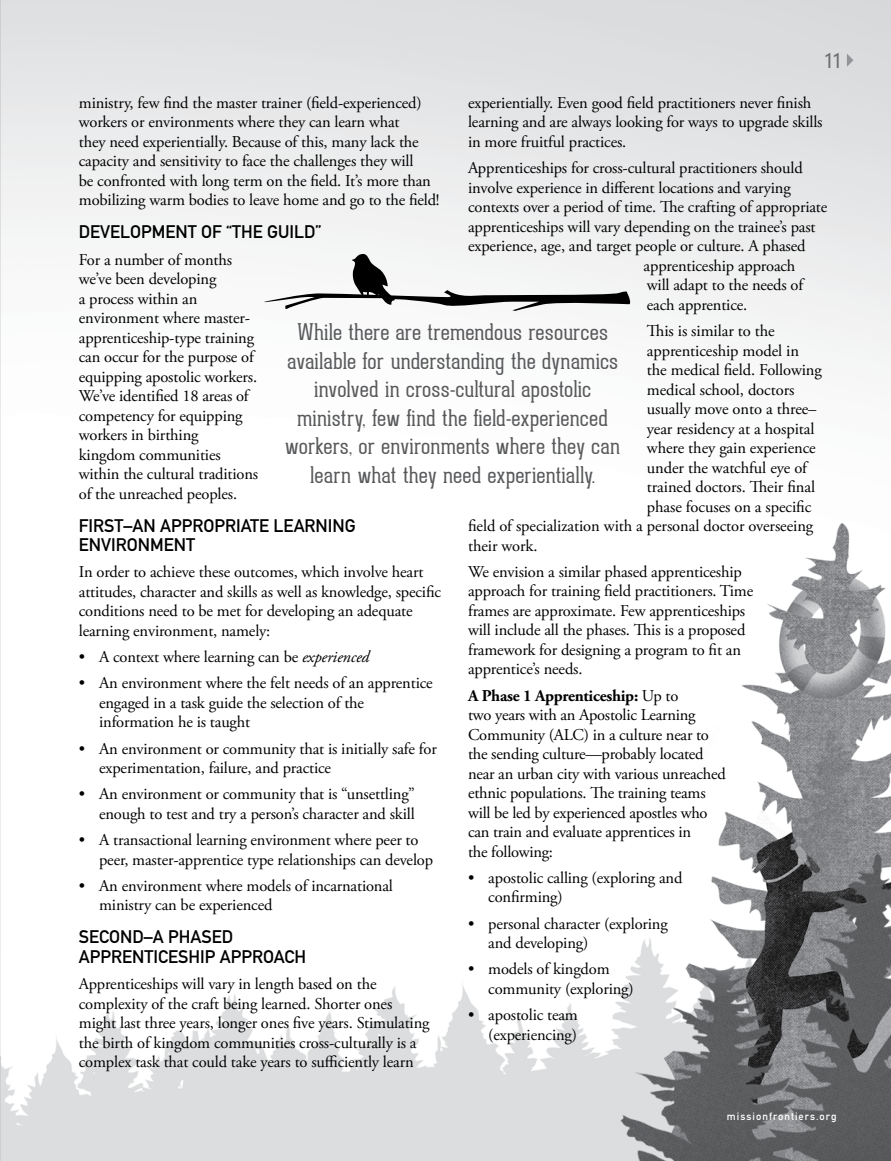
<style>
.page{position:relative;width:891px;height:1161px;background:#fff}
.page>*{position:absolute;margin:0;border:0;box-sizing:border-box;transform-origin:0 0}
.t1{font:100 22.5px/28.5px "Geared Slab";letter-spacing:.015em;color:#58595b;text-align:center}
.t2{font:300 20.25px "DIN Neuzeit Grotesk Std";color:#6d6e71}
.t3{font:18px/19.5px "DIN Mittelschrift Std";color:#000}
.t4{font:16.5px/19.5px "Adobe Garamond Pro";letter-spacing:-.01em;color:#000}
.t5{font:10.5px "DIN Mittelschrift Std";color:#fff}
.s1{font-style:italic}
.s2{font-weight:700}
</style>
<div class="page">
<img style="left:0;top:0;width:891px;height:1161px">
<svg style="left:262px;top:254px;width:370px;height:57px"></svg>
<svg style="left:847px;top:54px;width:6px;height:13px"></svg>
<p class="t2" style="left:825px;top:49px;width:18px">11</p>
<p class="t4" style="left:79px;top:94px;width:362px">ministry, few find the master trainer (field-experienced) workers or environments where they can learn what<br>they need experientially. Because of this, many lack the capacity and sensitivity to face the challenges they will<br>be confronted with long term on the field. It’s more than mobilizing warm bodies to leave home and go to the field!</p>
<p class="t3" style="left:79px;top:223px;width:244px">DEVELOPM ENT OF “THE GUILD”</p>
<p class="t4" style="left:79px;top:250px;width:181px">For a number of months we’ve been developing<br>a process within an environment where master&shy;apprenticeship-type training can occur for the purpose of equipping apostolic workers.<br>We’ve identified 18 areas of competency for equipping workers in birthing kingdom communities within the cultural traditions of the unreached peoples.</p>
<p class="t3" style="left:79px;top:516px;width:279px">FIRST–AN APPROPRIATE LEARNING<br>ENVIRONMENT</p>
<p class="t4" style="left:79px;top:563px;width:364px">In order to achieve these outcomes, which involve heart attitudes, character and skills as well as knowledge, specific conditions need to be met for developing an adequate learning environment, namely:</p>
<p class="t4" style="left:79px;top:648px;width:292px">• A context where learning can be <span class="s1">experienced</span></p>
<p class="t4" style="left:99px;top:674px;width:335px;text-indent:-20px">• An environment where the felt needs of an apprentice engaged in a task guide the selection of the information he is taught</p>
<p class="t4" style="left:99px;top:739px;width:339px;text-indent:-20px">• An environment or community that is initially safe for experimentation, failure, and practice</p>
<p class="t4" style="left:79px;top:785px;width:338px;text-align:right">• An environment or community that is “unsettling” enough to test and try a person’s character and skill</p>
<p class="t4" style="left:99px;top:831px;width:336px;text-indent:-20px">• A transactional learning environment where peer to peer, master-apprentice type relationships can develop</p>
<p class="t4" style="left:99px;top:877px;width:295px;text-indent:-20px">• An environment where models of incarnational ministry can be experienced</p>
<p class="t3" style="left:79px;top:928px;width:229px">SECOND–A PHASED<br>APPRENTICESHIP APPROACH</p>
<p class="t4" style="left:79px;top:975px;width:352px">Apprenticeships will vary in length based on the complexity of the craft being learned. Shorter ones might last three years, longer ones five years. Stimulating the birth of kingdom communities cross-culturally is a complex task that could take years to sufficiently learn</p>
<p class="t4" style="left:468px;top:94px;width:356px">experientially. Even good field practitioners never finish learning and are always looking for ways to upgrade skills in more fruitful practices.</p>
<p class="t4" style="left:468px;top:159px;width:336px">Apprenticeships for cross-cultural practitioners should</p>
<p class="t4" style="left:468px;top:178px;width:324px">involve experience in different locations and varying</p>
<p class="t4" style="left:468px;top:198px;width:361px">contexts over a period of time. The crafting of appropriate</p>
<p class="t4" style="left:468px;top:217px;width:349px">apprenticeships will vary depending on the trainee’s past</p>
<p class="t4" style="left:468px;top:237px;width:339px">experience, age, and target people or culture. A phased</p>
<p class="t4" style="left:644px;top:256px;width:153px">apprenticeship approach</p>
<p class="t4" style="left:647px;top:276px;width:158px">will adapt to the needs of</p>
<p class="t4" style="left:647px;top:295px;width:102px">each apprentice.</p>
<p class="t4" style="left:647px;top:322px;width:129px">This is similar to the</p>
<p class="t4" style="left:647px;top:341px;width:154px">apprenticeship model in</p>
<p class="t4" style="left:647px;top:361px;width:176px">the medical field. Following</p>
<p class="t4" style="left:647px;top:380px;width:149px">medical school, doctors</p>
<p class="t4" style="left:647px;top:400px;width:171px">usually move onto a three–</p>
<p class="t4" style="left:647px;top:419px;width:169px">year residency at a hospital</p>
<p class="t4" style="left:647px;top:439px;width:170px">where they gain experience</p>
<p class="t4" style="left:647px;top:458px;width:162px">under the watchful eye of</p>
<p class="t4" style="left:647px;top:478px;width:170px">trained doctors. Their final</p>
<p class="t4" style="left:647px;top:497px;width:166px">phase focuses on a specific</p>
<p class="t4" style="left:468px;top:517px;width:347px">field of specialization with a personal doctor overseeing</p>
<p class="t4" style="left:468px;top:536px;width:71px">their work.</p>
<p class="t4" style="left:468px;top:562px;width:287px">We envision a similar phased apprenticeship approach for training field practitioners. Time frames are approximate. Few apprenticeships will include all the phases. This is a proposed framework for designing a program to fit an apprentice’s needs.</p>
<p class="t4" style="left:468px;top:686px;width:259px"><span class="s2">A Phase 1 Apprenticeship:</span> Up to<br>two years with an Apostolic Learning Community (ALC) in a culture near to the sending culture—probably located near an urban city with various unreached ethnic populations. The training teams will be led by experienced apostles who can train and evaluate apprentices in<br>the following:</p>
<p class="t4" style="left:488px;top:868px;width:196px;text-indent:-20px">• apostolic calling (exploring and confirming)</p>
<p class="t4" style="left:488px;top:914px;width:181px;text-indent:-20px">• personal character (exploring and developing)</p>
<p class="t4" style="left:488px;top:960px;width:147px;text-indent:-20px">• models of kingdom community (exploring)</p>
<p class="t4" style="left:468px;top:1006px;width:111px;text-align:right">• apostolic team (experiencing)</p>
<p class="t1" style="left:285px;top:318px;width:337px">While there are tremendous resources available for understanding the dynamics involved in cross-cultural apostolic ministry, few find the field-experienced workers, or environments where they can learn what they need experientially.</p>
<p class="t5" style="left:727px;top:1110px;width:111px">MISSIONFRONTIERS.ORG</p>
</div>
